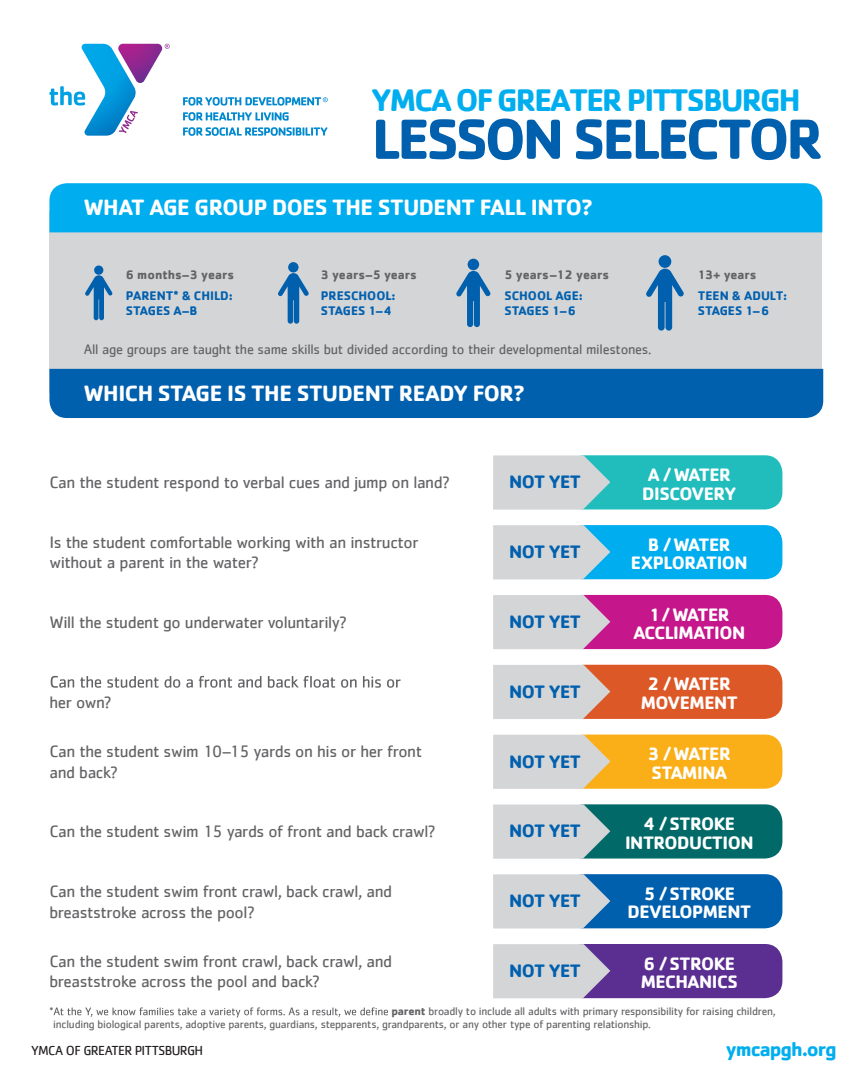
<style>
.page{position:relative;width:864px;height:1080px;background:#fff}
.page>*{position:absolute;margin:0;border:0;box-sizing:border-box;transform-origin:0 0}
.t1{font:700 58.65px "Cachet";letter-spacing:-.055em;color:#0160ae}
.t2{font:700 32.25px "Cachet";letter-spacing:-.06em;color:#00aeef}
.t3{font:700 22.88px "Cachet";letter-spacing:-.02em;color:#fff}
.t4{font:700 20.25px "Cachet";letter-spacing:-.05em;color:#00aeef}
.t5{font:700 18.6px/18.6px "Cachet";letter-spacing:-.025em;color:#fff;text-align:center}
.t6{font:700 18.6px "Cachet";letter-spacing:-.025em;color:#0160ae}
.t7{font:17.17px/20.6px "Cachet";letter-spacing:-.025em;color:#636366}
.t8{font:14.33px "Cachet";letter-spacing:-.02em;color:#636366}
.t9{font:13.5px "Cachet";letter-spacing:-.04em;color:#231f20}
.t10{font:700 12.9px/15.8px "Cachet";color:#0160ae}
.t11{font:700 12.9px "Cachet";color:#636366}
.t12{font:11.48px/12.9px "Cachet";letter-spacing:-.02em;color:#636366}
.s1{font-weight:700}
</style>
<div class="page">
<div style="left:49px;top:211px;width:773px;height:182px;background:#d4d5d7"></div>
<div style="left:49px;top:369px;width:774px;height:49px;background:#0160ae"></div>
<svg style="left:49px;top:44px;width:121px;height:92px"></svg>
<svg style="left:183px;top:112px;width:106px;height:9px"></svg>
<svg style="left:183px;top:127px;width:144px;height:9px"></svg>
<svg style="left:183px;top:97px;width:145px;height:9px"></svg>
<div style="left:49px;top:183px;width:773px;height:49px;background:#00aeef"></div>
<div style="left:566px;top:525px;width:216px;height:54px;background:#00aeef;border-radius:18px"></div>
<svg style="left:493px;top:525px;width:117px;height:54px;background:#bcd0d9"></svg>
<div style="left:566px;top:455px;width:216px;height:54px;background:#21bdbd;border-radius:18px"></div>
<svg style="left:493px;top:455px;width:117px;height:55px;background:#c0d2d4"></svg>
<div style="left:566px;top:595px;width:216px;height:54px;background:#c5168c;border-radius:18px"></div>
<svg style="left:493px;top:595px;width:117px;height:54px;background:#d2bfce"></svg>
<svg style="left:51px;top:676px;width:350px;height:12px"></svg>
<div style="left:566px;top:665px;width:216px;height:54px;background:#dd5827;border-radius:18px"></div>
<svg style="left:493px;top:665px;width:117px;height:54px;background:#d5c7c3"></svg>
<div style="left:566px;top:735px;width:216px;height:54px;background:#faaf18;border-radius:18px"></div>
<svg style="left:493px;top:734px;width:117px;height:55px;background:#d8d1c2"></svg>
<div style="left:566px;top:804px;width:216px;height:55px;background:#016a69;border-radius:18px"></div>
<svg style="left:493px;top:804px;width:117px;height:55px;background:#bdc9cb"></svg>
<div style="left:566px;top:874px;width:216px;height:54px;background:#0160ae;border-radius:18px"></div>
<svg style="left:493px;top:874px;width:117px;height:55px;background:#bdc8d3"></svg>
<div style="left:566px;top:944px;width:216px;height:54px;background:#5b2e91;border-radius:18px"></div>
<svg style="left:493px;top:944px;width:117px;height:54px;background:#c6c2cf"></svg>
<div style="left:94px;top:266px;width:9px;height:9px;background:#0160ae;border-radius:50%"></div>
<svg style="left:85px;top:275px;width:28px;height:45px"></svg>
<div style="left:288px;top:262px;width:11px;height:11px;background:#0160ae;border-radius:50%"></div>
<svg style="left:278px;top:273px;width:31px;height:51px"></svg>
<div style="left:468px;top:259px;width:11px;height:11px;background:#0160ae;border-radius:50%"></div>
<svg style="left:456px;top:271px;width:35px;height:56px"></svg>
<div style="left:659px;top:255px;width:12px;height:13px;background:#0160ae;border-radius:50%"></div>
<svg style="left:646px;top:269px;width:38px;height:62px"></svg>
<svg style="left:54px;top:1007px;width:334px;height:10px"></svg>
<h2 class="t2" style="left:371px;top:80px;width:431px">YMCA OF GREATER PITTSBURGH</h2>
<h1 class="t1" style="left:372px;top:101px;width:453px">LESSON SELECTOR</h1>
<h3 class="t3" style="left:84px;top:193px;width:511px">WHAT AGE GROUP DOES THE STUDENT FALL INTO?</h3>
<p class="t11" style="left:126px;top:267px;width:110px">6 months–3 years</p>
<p class="t10" style="left:126px;top:287px;width:108px">PARENT* &amp; CHILD:<br>STAGES A–B</p>
<p class="t11" style="left:321px;top:267px;width:98px">3 years–5 years</p>
<p class="t10" style="left:321px;top:287px;width:76px">PRESCHOOL:<br>STAGES 1–4</p>
<p class="t11" style="left:505px;top:267px;width:106px">5 years–12 years</p>
<p class="t10" style="left:505px;top:287px;width:80px">SCHOOL AGE:<br>STAGES 1–6</p>
<p class="t8" style="left:84px;top:341px;width:569px">All age groups are taught the same skills but divided according to their developmental milestones.</p>
<h3 class="t3" style="left:84px;top:378px;width:443px">WHICH STAGE IS THE STUDENT READY FOR?</h3>
<p class="t11" style="left:698px;top:267px;width:60px">13+ years</p>
<p class="t10" style="left:698px;top:287px;width:91px">TEEN &amp; ADULT:<br>STAGES 1–6</p>
<p class="t7" style="left:49px;top:472px;width:403px">Can the student respond to verbal cues and jump on land?</p>
<p class="t6" style="left:509px;top:470px;width:73px">NOT YET</p>
<p class="t5" style="left:642px;top:465px;width:96px;text-align:left">A / WATER<br>DISCOVERY</p>
<p class="t7" style="left:49px;top:532px;width:371px;line-height:20px">Is the student comfortable working with an instructor without a parent in the water?</p>
<p class="t6" style="left:509px;top:540px;width:73px">NOT YET</p>
<p class="t5" style="left:631px;top:535px;width:118px">B / WATER<br>EXPLORATION</p>
<p class="t7" style="left:49px;top:612px;width:299px">Will the student go underwater voluntarily?</p>
<p class="t6" style="left:509px;top:610px;width:73px">NOT YET</p>
<p class="t5" style="left:633px;top:604px;width:113px">1/ WATER<br>ACCLIMATION</p>
<p class="t7" style="left:49px;top:692px;width:64px">her own?</p>
<p class="t6" style="left:509px;top:680px;width:73px">NOT YET</p>
<p class="t5" style="left:641px;top:674px;width:99px">2 / WATER<br>MOVEMENT</p>
<p class="t7" style="left:49px;top:741px;width:374px">Can the student swim 10–15 yards on his or her front and back?</p>
<p class="t6" style="left:509px;top:749px;width:73px">NOT YET</p>
<p class="t5" style="left:648px;top:744px;width:85px;text-align:left">3 / WATER<br>STAMINA</p>
<p class="t7" style="left:49px;top:821px;width:388px">Can the student swim 15 yards of front and back crawl?</p>
<p class="t6" style="left:509px;top:819px;width:73px">NOT YET</p>
<p class="t5" style="left:625px;top:814px;width:130px">4 / STROKE<br>INTRODUCTION</p>
<p class="t7" style="left:49px;top:881px;width:344px">Can the student swim front crawl, back crawl, and breaststroke across the pool?</p>
<p class="t6" style="left:509px;top:889px;width:73px">NOT YET</p>
<p class="t5" style="left:628px;top:884px;width:125px">5 / STROKE<br>DEVELOPMENT</p>
<p class="t7" style="left:49px;top:950px;width:344px">Can the student swim front crawl, back crawl, and breaststroke across the pool and back?</p>
<p class="t6" style="left:509px;top:959px;width:73px">NOT YET</p>
<p class="t5" style="left:641px;top:953px;width:98px;text-align:left">6 / STROKE<br>MECHANICS</p>
<p class="t12" style="left:49px;top:1005px;width:6px">*</p>
<p class="t12" style="left:53px;top:1005px;width:724px;text-indent:338px"><span class="s1">parent</span> broadly to include all adults with primary responsibility for raising children, including biological parents, adoptive parents, guardians, stepparents, grandparents, or any other type of parenting relationship.</p>
<p class="t9" style="left:31px;top:1043px;width:173px">YMCA OF GREATER PITTSBURGH</p>
<p class="t4" style="left:726px;top:1036px;width:113px">ymcapgh.org</p>
</div>
